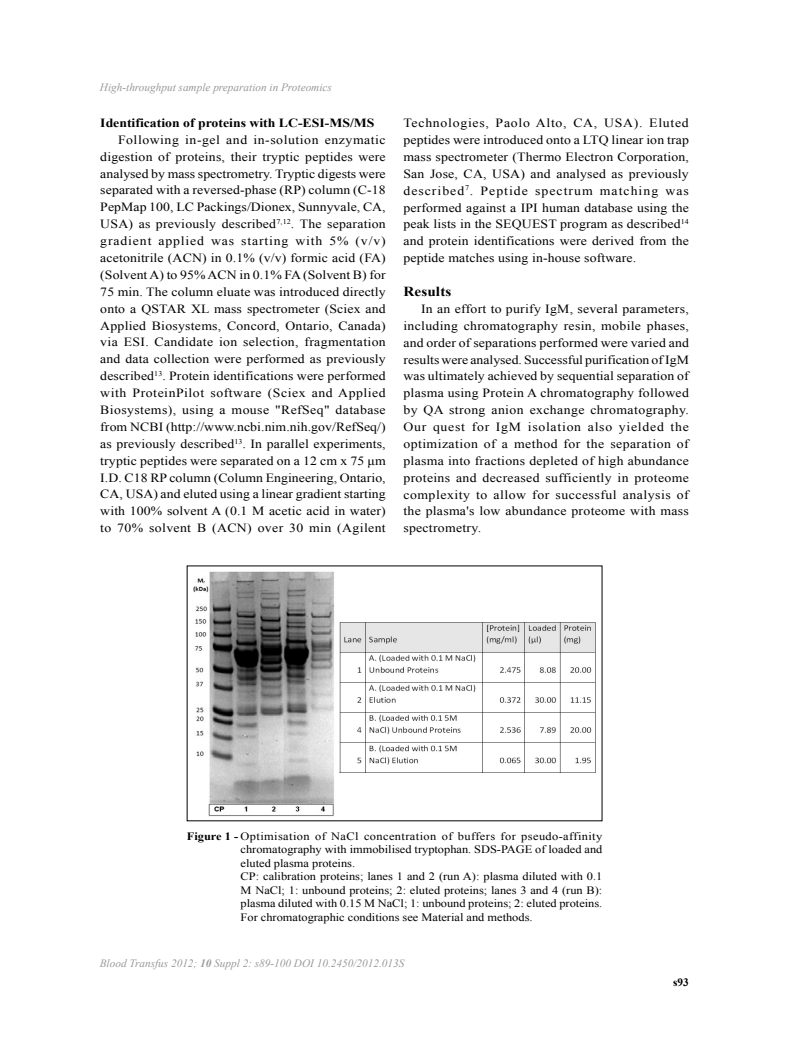
<style>
.page{position:relative;width:803px;height:1052px;background:#fff}
.page>*{position:absolute;margin:0;border:0;box-sizing:border-box;transform-origin:0 0}
.t1{font:700 13.75px "Times New Roman";letter-spacing:.01em;color:#000;scale:1.1 1}
.t2{font:12.5px/16.9px "Times New Roman";letter-spacing:.02em;color:#000;text-align:justify;scale:1.1 1}
.t3{font:700 12.5px "Times New Roman";color:#000;scale:1.1 1}
.t4{font:11.25px/13.5px "Times New Roman";color:#000;scale:1.1 1}
.t5{font:italic 11.25px "Times New Roman";color:#999}
.t6{font:700 11.25px "Times New Roman";color:#000}
.s1{font-weight:700}
</style>
<div class="page">
<img style="left:193px;top:571px;width:403px;height:245px">
<p class="t5" style="left:100px;top:81px;width:233px">High-throughput sample preparation in Proteomics</p>
<p class="t3" style="left:100px;top:116px;width:251px">Identification of proteins with LC-ESI-MS/MS</p>
<p class="t2" style="left:100px;top:131px;width:261px;text-indent:18px">Following in-gel and in-solution enzymatic digestion of proteins, their tryptic peptides were analysed by mass spectrometry. Tryptic digests were separated with a reversed-phase (RP) column (C-18<br>PepMap 100, LC Packings/Dionex, Sunnyvale, CA, USA) as previously described<sup>7,12</sup>. The separation gradient applied was starting with 5% (v/v) acetonitrile (ACN) in 0.1% (v/v) formic acid (FA) (Solvent A) to 95% ACN in 0.1% FA (Solvent B) for 75 min. The column eluate was introduced directly onto a QSTAR XL mass spectrometer (Sciex and Applied Biosystems, Concord, Ontario, Canada) via ESI. Candidate ion selection, fragmentation and data collection were performed as previously described<sup>13</sup>. Protein identifications were performed with ProteinPilot software (Sciex and Applied Biosystems), using a mouse "RefSeq" database from NCBI (http://www.ncbi.nim.nih.gov/RefSeq/) as previously described<sup>13</sup>. In parallel experiments, tryptic peptides were separated on a 12 cm x 75 μm I.D. C18 RP column (Column Engineering, Ontario, CA, USA) and eluted using a linear gradient starting with 100% solvent A (0.1 M acetic acid in water) to 70% solvent B (ACN) over 30 min (Agilent</p>
<p class="t2" style="left:403px;top:114px;width:261px">Technologies, Paolo Alto, CA, USA). Eluted peptides were introduced onto a LTQ linear ion trap mass spectrometer (Thermo Electron Corporation, San Jose, CA, USA) and analysed as previously described<sup>7</sup>. Peptide spectrum matching was performed against a IPI human database using the peak lists in the SEQUEST program as described<sup>14 </sup>and protein identifications were derived from the peptide matches using in-house software.</p>
<p class="t1" style="left:403px;top:283px;width:45px">Results</p>
<p class="t2" style="left:403px;top:300px;width:261px;text-indent:18px">In an effort to purify IgM, several parameters, including chromatography resin, mobile phases, and order of separations performed were varied and results were analysed. Successful purification of IgM was ultimately achieved by sequential separation of plasma using Protein A chromatography followed by QA strong anion exchange chromatography.<br>Our quest for IgM isolation also yielded the optimization of a method for the separation of plasma into fractions depleted of high abundance proteins and decreased sufficiently in proteome complexity to allow for successful analysis of the plasma's low abundance proteome with mass spectrometry.</p>
<p class="t4" style="left:240px;top:829px;width:330px;text-indent:-54px"><span class="s1">Figure 1 -</span> Optimisation of NaCl concentration of buffers for pseudo-affinity chromatography with immobilised tryptophan. SDS-PAGE of loaded and eluted plasma proteins.<br>CP: calibration proteins; lanes 1 and 2 (run A): plasma diluted with 0.1<br>M NaCl; 1: unbound proteins; 2: eluted proteins; lanes 3 and 4 (run B): plasma diluted with 0.15 M NaCl; 1: unbound proteins; 2: eluted proteins.<br>For chromatographic conditions see Material and methods.</p>
<p class="t5" style="left:100px;top:956px;width:306px">Blood Transfus 2012; <span class="s1">10</span> Suppl 2: s89-100 DOI 10.2450/2012.013S</p>
<p class="t6" style="left:673px;top:975px;width:17px">s93</p>
</div>
